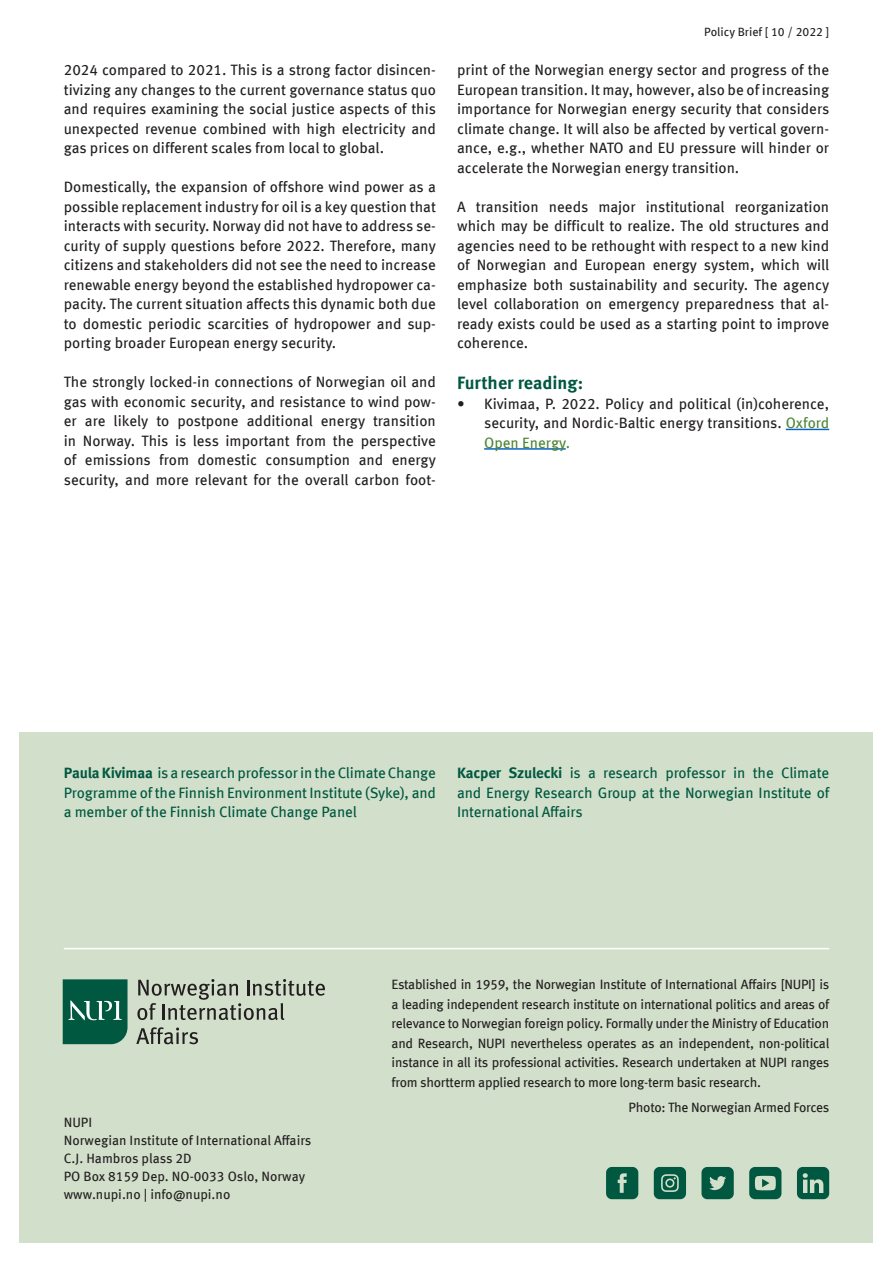
<style>
.page{position:relative;width:893px;height:1263px;background:#fff}
.page>*{position:absolute;margin:0;border:0;box-sizing:border-box;transform-origin:0 0}
.Mellomtittel{font:700 18px "Meta Offc Pro";color:#005840}
.Mengdetekst{font:15px/19.5px "Meta Offc Pro";color:#231f20;text-align:justify}
.t1{font:15px/19.5px "Meta Offc Pro";letter-spacing:-.01em;color:#005840;text-align:justify}
.t2{font:13.5px/19.5px "Meta Offc Pro";letter-spacing:-.01em;color:#231f20;text-align:justify}
.t3{font:12px "Meta Offc Pro";color:#231f20}
.s1{color:#4e8635}
.s2{font-weight:700}
</style>
<div class="page">
<div style="left:20px;top:732px;width:853px;height:511px;background:#d2dfcb"></div>
<svg style="left:63px;top:979px;width:65px;height:65px;background:#186751"></svg>
<svg style="left:137px;top:979px;width:188px;height:41px"></svg>
<svg style="left:136px;top:1027px;width:62px;height:17px"></svg>
<hr style="left:64px;top:948px;width:765px;height:1px;background:#fff">
<div style="left:701px;top:1167px;width:33px;height:32px;background:#005840;border-radius:6px"></div>
<svg style="left:709px;top:1176px;width:17px;height:14px"></svg>
<div style="left:606px;top:1167px;width:32px;height:32px;background:#005840;border-radius:6px"></div>
<svg style="left:618px;top:1173px;width:9px;height:20px"></svg>
<div style="left:654px;top:1167px;width:32px;height:32px;background:#005840;border-radius:6px"></div>
<svg style="left:661px;top:1174px;width:18px;height:18px"></svg>
<div style="left:797px;top:1167px;width:32px;height:32px;background:#005840;border-radius:6px"></div>
<svg style="left:803px;top:1173px;width:20px;height:20px"></svg>
<div style="left:749px;top:1167px;width:32px;height:32px;background:#005840;border-radius:6px"></div>
<svg style="left:755px;top:1176px;width:21px;height:14px"></svg>
<hr style="left:786px;top:429px;width:43px;height:1px;background:#0563c1">
<hr style="left:484px;top:448px;width:82px;height:2px;background:#0563c1">
<p class="Mengdetekst" style="left:64px;top:59px;width:374px">2024 compared to 2021. This is a strong factor disincen&shy;tivizing any changes to the current governance status quo and requires examining the social justice aspects of this unexpected revenue combined with high electricity and gas prices on different scales from local to global.</p>
<p class="Mengdetekst" style="left:64px;top:176px;width:374px">Domestically, the expansion of offshore wind power as a possible replacement industry for oil is a key question that interacts with security. Norway did not have to address se&shy;curity of supply questions before 2022. Therefore, many citizens and stakeholders did not see the need to increase renewable energy beyond the established hydropower ca&shy;pacity. The current situation affects this dynamic both due to domestic periodic scarcities of hydropower and sup&shy;porting broader European energy security.</p>
<p class="Mengdetekst" style="left:64px;top:371px;width:374px">The strongly locked-in connections of Norwegian oil and gas with economic security, and resistance to wind pow&shy;er are likely to postpone additional energy transition in Norway. This is less important from the perspective of emissions from domestic consumption and energy security, and more relevant for the overall carbon foot-</p>
<p class="t3" style="left:704px;top:23px;width:127px">Policy Brief [ 10 / 2022 ]</p>
<p class="Mengdetekst" style="left:457px;top:59px;width:374px">print of the Norwegian energy sector and progress of the European transition. It may, however, also be of increasing importance for Norwegian energy security that considers climate change. It will also be affected by vertical govern&shy;ance, e.g., whether NATO and EU pressure will hinder or accelerate the Norwegian energy transition.</p>
<p class="Mengdetekst" style="left:457px;top:196px;width:374px">A transition needs major institutional reorganization which may be difficult to realize. The old structures and agencies need to be rethought with respect to a new kind of Norwegian and European energy system, which will emphasize both sustainability and security. The agency level collaboration on emergency preparedness that al&shy;ready exists could be used as a starting point to improve coherence.</p>
<p class="Mellomtittel" style="left:457px;top:369px;width:128px">Further reading:</p>
<p class="Mengdetekst" style="left:484px;top:393px;width:347px;text-indent:-27px">• Kivimaa, P. 2022. Policy and political (in)coherence, security, and Nordic-Baltic energy transitions. <span class="s1">Oxford Open Energy.</span></p>
<p class="t1" style="left:64px;top:762px;width:374px"><span class="s2">Paula Kivimaa</span> is a research professor in the Climate Change Programme of the Finnish Environment Institute (Syke), and a member of the Finnish Climate Change Panel</p>
<p class="t1" style="left:457px;top:762px;width:374px"><span class="s2">Kacper Szulecki</span> is a research professor in the Climate and Energy Research Group at the Norwegian Institute of International Affairs</p>
<p class="t2" style="left:392px;top:974px;width:439px">Established in 1959, the Norwegian Institute of International Affairs [NUPI] is a leading independent research institute on international politics and areas of relevance to Norwegian foreign policy. Formally under the Ministry of Education and Research, NUPI nevertheless operates as an independent, non-political instance in all its professional activities. Research undertaken at NUPI ranges from shortterm applied research to more long-term basic research.</p>
<p class="t2" style="left:64px;top:1112px;width:30px">NUPI</p>
<p class="t2" style="left:64px;top:1130px;width:249px">Norwegian Institute of International Affairs</p>
<p class="t2" style="left:64px;top:1148px;width:130px">C.J. Hambros plass 2D</p>
<p class="t2" style="left:64px;top:1166px;width:243px">PO Box 8159 Dep. NO-0033 Oslo, Norway</p>
<p class="t2" style="left:64px;top:1184px;width:168px">www.nupi.no | info@nupi.no</p>
<p class="t2" style="left:629px;top:1096px;width:202px">Photo: The Norwegian Armed Forces</p>
</div>
